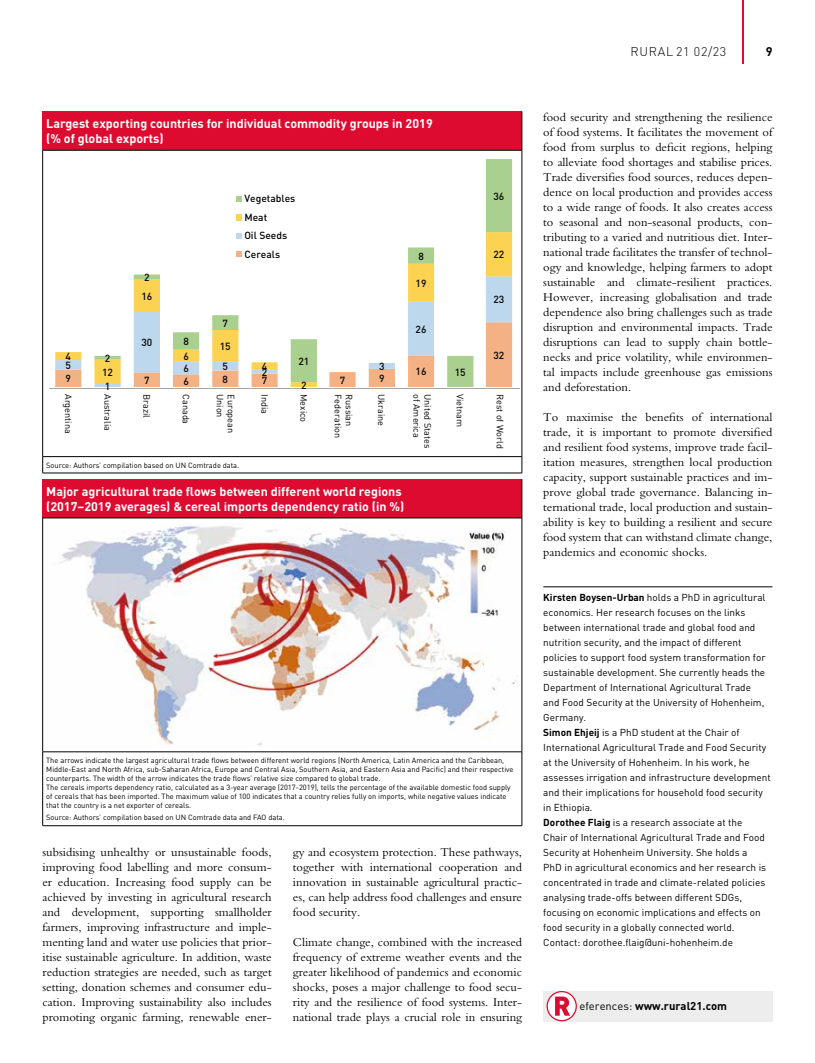
<style>
.page{position:relative;width:815px;height:1063px;background:#fff}
.page>*{position:absolute;margin:0;border:0;box-sizing:border-box;transform-origin:0 0}
.t1{font:12.5px/15px "Bembo Std";color:#000;text-align:justify}
.t2{font:700 12.5px/15px "DIN Pro";color:#fff}
.t3{font:300 12.5px "DIN Pro";letter-spacing:.06em;color:#000}
.t4{font:700 12.5px "DIN Pro";color:#000}
.t5{font:700 11.25px "DIN Pro";color:#000}
.t6{font:500 10.25px/18.6px "DIN Pro";color:#010202}
.t7{font:10px/15px "DIN Pro";color:#000}
.t8{font:9.12px/11px "DIN Pro";letter-spacing:-.005em;color:#010202}
.t9{font:7.5px/9px "DIN Pro";color:#000}
.s1{font-weight:700}
.s2{font-weight:400}
</style>
<div class="page">
<hr style="left:742px;top:0;width:2px;height:64px;background:#dd0b2f">
<hr style="left:543px;top:587px;width:229px;height:1px;background:#000">
<div style="left:43px;top:479px;width:479px;height:39px;background:#dd0b2f"></div>
<hr style="left:43px;top:518px;width:479px;height:1px;background:#000">
<hr style="left:43px;top:752px;width:479px;height:1px;background:#000">
<hr style="left:43px;top:826px;width:479px;height:1px;background:#000">
<hr style="left:522px;top:479px;width:1px;height:39px;background:#000">
<hr style="left:522px;top:518px;width:1px;height:234px;background:#000">
<hr style="left:522px;top:752px;width:1px;height:74px;background:#000">
<hr style="left:42px;top:518px;width:1px;height:234px;background:#000">
<hr style="left:42px;top:752px;width:1px;height:74px;background:#000">
<img style="left:59px;top:523px;width:458px;height:223px">
<div style="left:43px;top:112px;width:479px;height:38px;background:#dd0b2f"></div>
<hr style="left:43px;top:150px;width:479px;height:1px;background:#000">
<hr style="left:43px;top:456px;width:479px;height:1px;background:#000">
<hr style="left:43px;top:473px;width:479px;height:1px;background:#000">
<hr style="left:522px;top:112px;width:1px;height:38px;background:#000">
<hr style="left:522px;top:150px;width:1px;height:306px;background:#000">
<svg style="left:522px;top:457px;width:1px;height:16px"></svg>
<hr style="left:42px;top:150px;width:1px;height:306px;background:#000">
<svg style="left:42px;top:457px;width:1px;height:16px"></svg>
<hr style="left:49px;top:388px;width:470px;height:1px;background:#010202">
<svg style="left:55px;top:352px;width:27px;height:35px"></svg>
<svg style="left:94px;top:159px;width:418px;height:228px"></svg>
<svg style="left:236px;top:196px;width:6px;height:6px"></svg>
<svg style="left:236px;top:214px;width:6px;height:6px"></svg>
<svg style="left:236px;top:233px;width:6px;height:6px"></svg>
<svg style="left:236px;top:251px;width:6px;height:6px"></svg>
<div style="left:543px;top:991px;width:229px;height:30px;background:#ededed"></div>
<svg style="left:547px;top:992px;width:29px;height:29px"></svg>
<div style="left:547px;top:991px;width:30px;height:30px;border:1px solid #dd0b2f;border-radius:50%"></div>
<svg style="left:555px;top:997px;width:15px;height:19px"></svg>
<p class="t3" style="left:630px;top:43px;width:97px">RURAL 21 02/23</p>
<p class="t4" style="left:766px;top:43px;width:8px">9</p>
<p class="t2" style="left:46px;top:116px;width:388px">Largest exporting countries for individual commodity groups in 2019 (% of global exports)</p>
<p class="t6" style="left:144px;top:267px;width:7px">2</p>
<p class="t6" style="left:141px;top:286px;width:12px">16</p>
<p class="t6" style="left:141px;top:333px;width:12px">30</p>
<p class="t6" style="left:183px;top:332px;width:7px">8</p>
<p class="t6" style="left:244px;top:189px;width:52px">Vegetables<br>Meat<br>Oil Seeds<br>Cereals</p>
<p class="t6" style="left:223px;top:313px;width:7px">7</p>
<p class="t6" style="left:220px;top:336px;width:12px">15</p>
<p class="t6" style="left:183px;top:346px;width:7px">6</p>
<p class="t6" style="left:66px;top:347px;width:7px">4</p>
<p class="t6" style="left:105px;top:348px;width:7px">2</p>
<p class="t6" style="left:66px;top:355px;width:7px">5</p>
<p class="t6" style="left:183px;top:359px;width:7px">6</p>
<p class="t6" style="left:223px;top:357px;width:7px">5</p>
<p class="t6" style="left:262px;top:357px;width:7px">4</p>
<p class="t6" style="left:262px;top:362px;width:7px">2</p>
<p class="t6" style="left:102px;top:362px;width:12px">12</p>
<p class="t6" style="left:66px;top:369px;width:7px">9</p>
<p class="t6" style="left:144px;top:370px;width:7px">7</p>
<p class="t6" style="left:183px;top:371px;width:7px">6</p>
<p class="t6" style="left:223px;top:369px;width:7px">8</p>
<p class="t6" style="left:262px;top:371px;width:7px">7</p>
<p class="t6" style="left:105px;top:376px;width:7px">1</p>
<p class="t6" style="left:298px;top:351px;width:12px">21</p>
<p class="t6" style="left:301px;top:375px;width:7px">2</p>
<p class="t6" style="left:379px;top:357px;width:7px">3</p>
<p class="t6" style="left:340px;top:370px;width:7px">7</p>
<p class="t6" style="left:379px;top:369px;width:7px">9</p>
<p class="t6" style="left:418px;top:246px;width:7px">8</p>
<p class="t6" style="left:416px;top:273px;width:12px">19</p>
<p class="t6" style="left:416px;top:319px;width:12px">26</p>
<p class="t6" style="left:416px;top:362px;width:12px">16</p>
<p class="t6" style="left:455px;top:362px;width:12px">15</p>
<p class="t6" style="left:493px;top:186px;width:12px">36</p>
<p class="t6" style="left:493px;top:245px;width:12px">22</p>
<p class="t6" style="left:493px;top:290px;width:12px">23</p>
<p class="t6" style="left:493px;top:345px;width:12px">32</p>
<p class="t8" style="left:355px;top:394px;width:45px;rotate:90deg">Russian<br>Federation</p>
<p class="t8" style="left:387px;top:394px;width:34px;rotate:90deg">Ukraine</p>
<p class="t8" style="left:433px;top:394px;width:56px;rotate:90deg">United States of America</p>
<p class="t8" style="left:466px;top:394px;width:35px;rotate:90deg">Vietnam</p>
<p class="t8" style="left:74px;top:394px;width:41px;rotate:90deg">Argentina</p>
<p class="t8" style="left:113px;top:394px;width:38px;rotate:90deg">Australia</p>
<p class="t8" style="left:153px;top:394px;width:25px;rotate:90deg">Brazil</p>
<p class="t8" style="left:192px;top:394px;width:32px;rotate:90deg">Canada</p>
<p class="t8" style="left:237px;top:394px;width:41px;rotate:90deg">European<br>Union</p>
<p class="t8" style="left:271px;top:394px;width:21px;rotate:90deg">India</p>
<p class="t8" style="left:310px;top:394px;width:30px;rotate:90deg">Mexico</p>
<p class="t8" style="left:506px;top:394px;width:56px;rotate:90deg">Rest of World</p>
<p class="t9" style="left:46px;top:460px;width:195px">Source: Authors’ compilation based on UN Comtrade data.</p>
<p class="t2" style="left:46px;top:483px;width:360px">Major agricultural trade flows between different world regions (2017–2019 averages) &amp; cereal imports dependency ratio (in %)</p>
<p class="t9" style="left:46px;top:755px;width:469px">The arrows indicate the largest agricultural trade flows between different world regions (North America, Latin America and the Caribbean, Middle-East and North Africa, sub-Saharan Africa, Europe and Central Asia, Southern Asia, and Eastern Asia and Pacific) and their respective counterparts. The width of the arrow indicates the trade flows’ relative size compared to global trade.<br>The cereals imports dependency ratio, calculated as a 3-year average (2017-2019), tells the percentage of the available domestic food supply of cereals that has been imported. The maximum value of 100 indicates that a country relies fully on imports, while negative values indicate that the country is a net exporter of cereals.</p>
<p class="t9" style="left:46px;top:813px;width:240px">Source: Authors’ compilation based on UN Comtrade data and FAO data.</p>
<p class="t1" style="left:43px;top:845px;width:231px">subsidising unhealthy or unsustainable foods, improving food labelling and more consum&shy;er education. Increasing food supply can be achieved by investing in agricultural research and development, supporting smallholder farmers, improving infrastructure and imple&shy;menting land and water use policies that prior&shy;itise sustainable agriculture. In addition, waste reduction strategies are needed, such as target setting, donation schemes and consumer edu&shy;cation. Improving sustainability also includes promoting organic farming, renewable ener-</p>
<p class="t1" style="left:293px;top:845px;width:231px">gy and ecosystem protection. These pathways, together with international cooperation and innovation in sustainable agricultural practic&shy;es, can help address food challenges and ensure food security.</p>
<p class="t1" style="left:293px;top:935px;width:231px">Climate change, combined with the increased frequency of extreme weather events and the greater likelihood of pandemics and economic shocks, poses a major challenge to food secu&shy;rity and the resilience of food systems. Inter&shy;national trade plays a crucial role in ensuring</p>
<p class="t1" style="left:543px;top:110px;width:231px">food security and strengthening the resilience of food systems. It facilitates the movement of food from surplus to deficit regions, helping to alleviate food shortages and stabilise prices.<br>Trade diversifies food sources, reduces depen&shy;dence on local production and provides access to a wide range of foods. It also creates access to seasonal and non-seasonal products, con&shy;tributing to a varied and nutritious diet. Inter&shy;national trade facilitates the transfer of technol&shy;ogy and knowledge, helping farmers to adopt sustainable and climate-resilient practices.<br>However, increasing globalisation and trade dependence also bring challenges such as trade disruption and environmental impacts. Trade disruptions can lead to supply chain bottle&shy;necks and price volatility, while environmen&shy;tal impacts include greenhouse gas emissions and deforestation.</p>
<p class="t1" style="left:543px;top:410px;width:231px">To maximise the benefits of international trade, it is important to promote diversified and resilient food systems, improve trade facil&shy;itation measures, strengthen local production capacity, support sustainable practices and im&shy;prove global trade governance. Balancing in&shy;ternational trade, local production and sustain&shy;ability is key to building a resilient and secure food system that can withstand climate change, pandemics and economic shocks.</p>
<p class="t7" style="left:543px;top:590px;width:229px"><span class="s1">Kirsten Boysen-Urban</span> holds a PhD in agricultural economics. Her research focuses on the links between international trade and global food and nutrition security, and the impact of different policies to support food system transformation for sustainable development. She currently heads the Department of International Agricultural Trade<br>and Food Security at the University of Hohenheim, Germany.<br><span class="s1">Simon Ehjeij</span> is a PhD student at the Chair of International Agricultural Trade and Food Security at the University of Hohenheim. In his work, he assesses irrigation and infrastructure development and their implications for household food security in Ethiopia.<br><span class="s1">Dorothee Flaig</span> is a research associate at the<br>Chair of International Agricultural Trade and Food Security at Hohenheim University. She holds a<br>PhD in agricultural economics and her research is concentrated in trade and climate-related policies analysing trade-offs between different SDGs, focusing on economic implications and effects on food security in a globally connected world.<br>Contact: dorothee.flaig@uni-hohenheim.de</p>
<p class="t5" style="left:579px;top:999px;width:149px"><span class="s2">eferences:</span> www.rural21.com</p>
</div>
